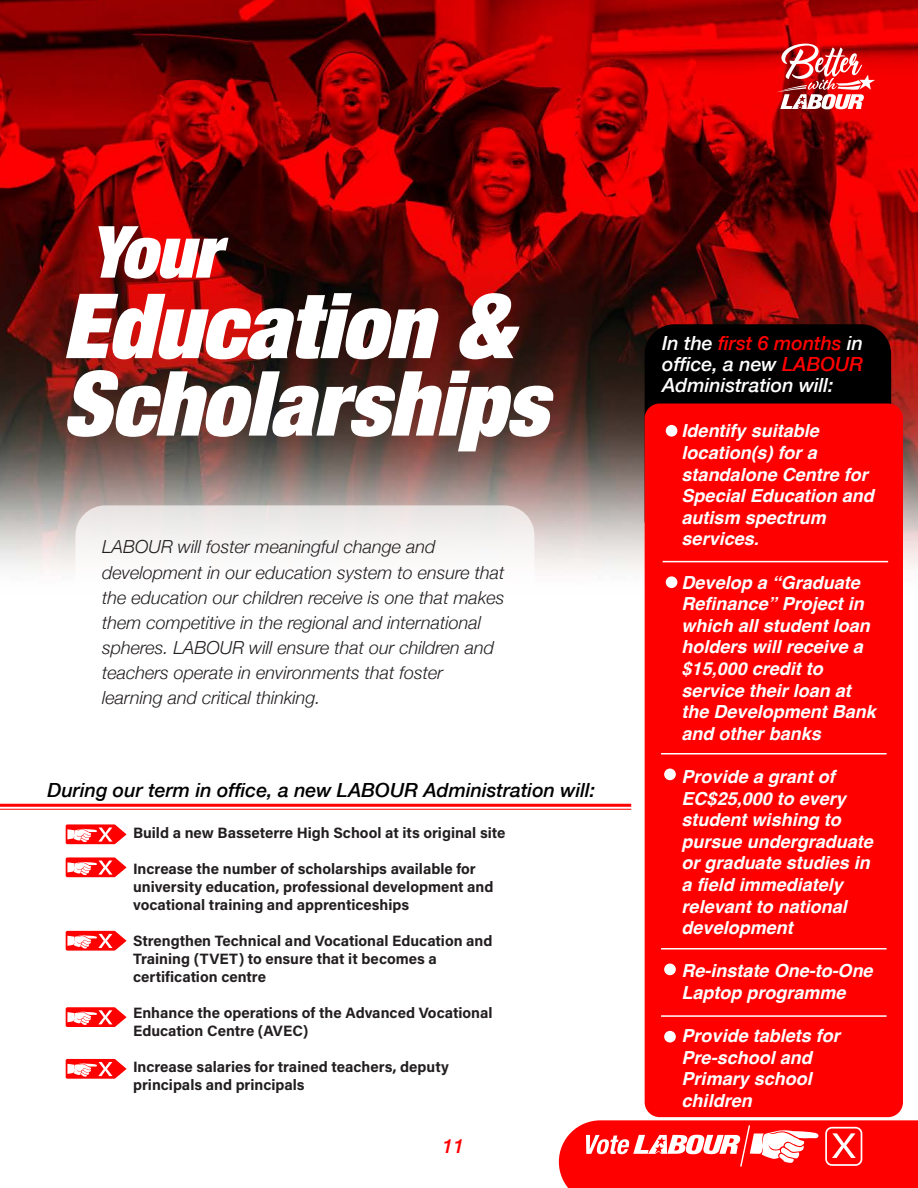
<style>
.page{position:relative;width:918px;height:1188px;background:#fff}
.page>*{position:absolute;margin:0;border:0;box-sizing:border-box;transform-origin:0 0}
.t1{font:italic 900 expanded 90px "Helvetica Neue";color:#fff}
.t2{font:italic 900 expanded 72px "Helvetica Neue";color:#fff}
.t3{font:italic 500 19.5px/20.7px "Helvetica Neue";color:#fff;text-align:justify}
.t4{font:italic 500 19.5px "Helvetica Neue";color:#000}
.t5{font:italic 500 19.5px "Helvetica Neue";color:#f00}
.t6{font:italic 700 18px/21.6px "Helvetica";color:#fff}
.t7{font:italic 300 18px/25.2px "Helvetica Neue";color:#231f20}
.t8{font:700 15px/18px "Acumin Pro";color:#231f20}
.s1{color:#f00}
</style>
<div class="page">
<img style="left:0;top:0;width:918px;height:1165px">
<svg style="left:559px;top:1120px;width:359px;height:68px;background:#ff2a2a"></svg>
<svg style="left:776px;top:44px;width:99px;height:65px"></svg>
<div style="left:75px;top:505px;width:459px;height:589px;background:#fff;border-radius:30px"></div>
<div style="left:645px;top:324px;width:246px;height:225px;background:#000;border-radius:30px"></div>
<div style="left:645px;top:404px;width:258px;height:713px;background:#f00;border-radius:15px"></div>
<svg style="left:66px;top:824px;width:61px;height:20px"></svg>
<svg style="left:66px;top:857px;width:61px;height:20px"></svg>
<svg style="left:66px;top:931px;width:61px;height:20px"></svg>
<svg style="left:66px;top:1007px;width:61px;height:20px"></svg>
<svg style="left:66px;top:1059px;width:61px;height:20px"></svg>
<hr style="left:0;top:804px;width:631px;height:3px;background:#f00">
<hr style="left:0;top:809px;width:631px;height:1px;background:#f00">
<hr style="left:663px;top:561px;width:225px;height:1px;background:#fff">
<div style="left:666px;top:576px;width:11px;height:12px;background:#fff;border-radius:50%"></div>
<div style="left:666px;top:425px;width:11px;height:12px;background:#fff;border-radius:50%"></div>
<hr style="left:661px;top:753px;width:226px;height:2px;background:#fff">
<div style="left:664px;top:769px;width:12px;height:11px;background:#fff;border-radius:50%"></div>
<hr style="left:661px;top:948px;width:226px;height:2px;background:#fff">
<div style="left:664px;top:964px;width:12px;height:11px;background:#fff;border-radius:50%"></div>
<hr style="left:661px;top:1015px;width:226px;height:2px;background:#fff">
<div style="left:664px;top:1031px;width:12px;height:12px;background:#fff;border-radius:50%"></div>
<p class="t2" style="left:88px;top:226px;width:147px">Your</p>
<p class="t1" style="left:62px;top:294px;width:452px">Education &amp;</p>
<p class="t1" style="left:62px;top:371px;width:503px">Scholarships</p>
<p class="t7" style="left:102px;top:534px;width:404px">LABOUR will foster meaningful change and development in our education system to ensure that the education our children receive is one that makes them competitive in the regional and international spheres. LABOUR will ensure that our children and teachers operate in environments that foster learning and critical thinking.</p>
<p class="t4" style="left:48px;top:778px;width:549px">During our term in office, a new LABOUR Administration will:</p>
<p class="t8" style="left:133px;top:825px;width:374px">Build a new Basseterre High School at its original site</p>
<p class="t8" style="left:133px;top:861px;width:362px">Increase the number of scholarships available for university education, professional development and vocational training and apprenticeships</p>
<p class="t8" style="left:133px;top:933px;width:361px">Strengthen Technical and Vocational Education and<br>Training (TVET) to ensure that it becomes a certification centre</p>
<p class="t8" style="left:133px;top:1005px;width:361px">Enhance the operations of the Advanced Vocational<br>Education Centre (AVEC)</p>
<p class="t8" style="left:133px;top:1059px;width:317px">Increase salaries for trained teachers, deputy principals and principals</p>
<p class="t5" style="left:442px;top:1134px;width:23px">11</p>
<p class="t3" style="left:662px;top:333px;width:203px">In the <span class="s1">first 6 months</span> in office, a new <span class="s1">LABOUR </span>Administration will:</p>
<p class="t6" style="left:682px;top:422px;width:194px">Identify suitable location(s) for a standalone Centre for<br>Special Education and autism spectrum services.</p>
<p class="t6" style="left:682px;top:573px;width:196px">Develop a “Graduate<br>Refinance” Project in which all student loan holders will receive a $15,000 credit to service their loan at the Development Bank and other banks</p>
<p class="t6" style="left:682px;top:767px;width:193px">Provide a grant of<br>EC$25,000 to every student wishing to pursue undergraduate or graduate studies in a field immediately relevant to national development</p>
<p class="t6" style="left:682px;top:962px;width:193px">Re-instate One-to-One<br>Laptop programme</p>
<p class="t6" style="left:682px;top:1026px;width:160px">Provide tablets for<br>Pre‐school and<br>Primary school children</p>
</div>
